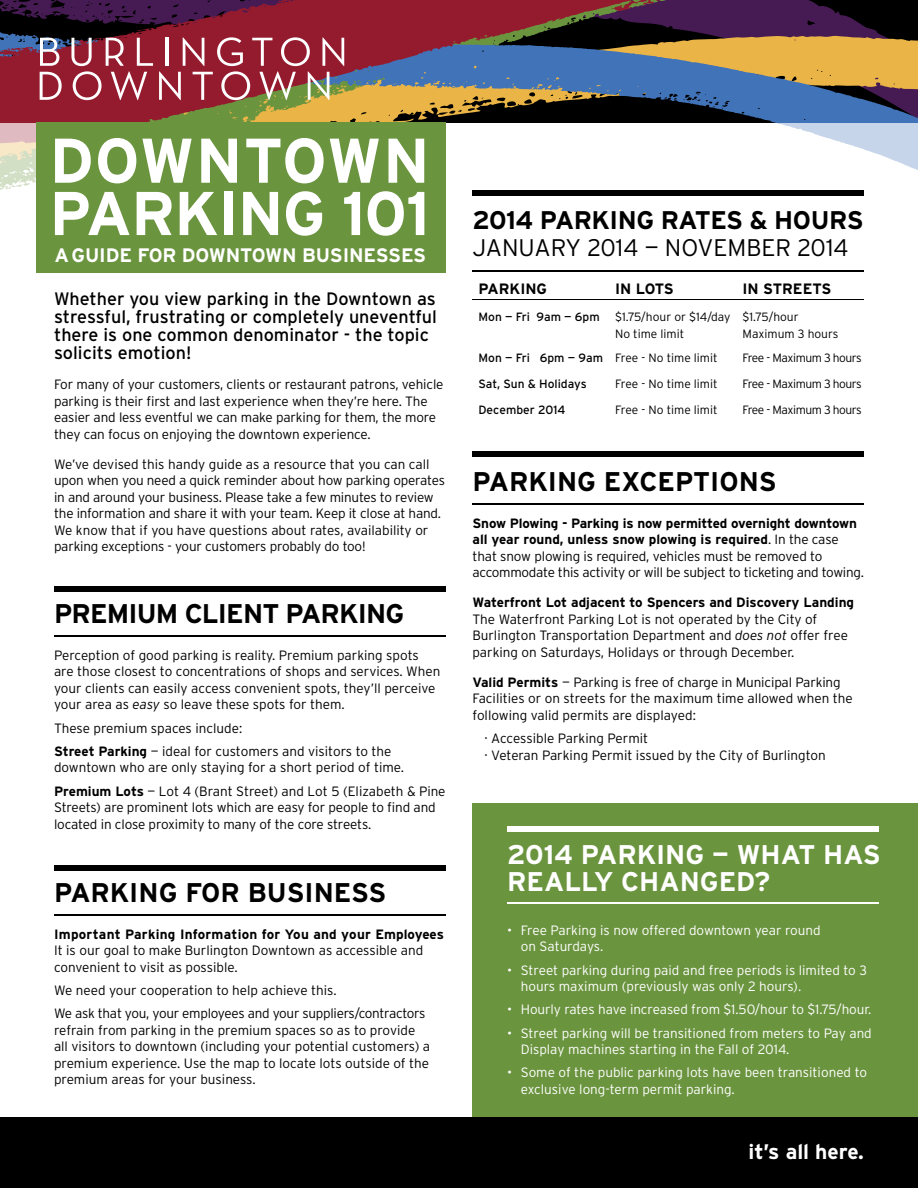
<style>
.page{position:relative;width:918px;height:1188px;background:#fff}
.page>*{position:absolute;margin:0;border:0;box-sizing:border-box;transform-origin:0 0}
.t1{font:700 63px "Interstate";letter-spacing:.015em;color:#fff}
.t2{font:700 61.65px "Interstate";letter-spacing:-.015em;color:#fff}
.t3{font:700 27px "Interstate";letter-spacing:-.01em;color:#000}
.t4{font:700 27px/27px "Interstate";color:#fff}
.t5{font:700 27px "Interstate";letter-spacing:-.03em;color:#000}
.t6{font:700 25.5px "Interstate";letter-spacing:-.015em;color:#000}
.t7{font:300 24px "Interstate";color:#000}
.t8{font:700 21px "Interstate";color:#fff}
.t9{font:700 19.5px "Interstate";letter-spacing:-.01em;color:#fff}
.t10{font:18px/18px "Interstate";color:#000}
.t11{font:700 15px "Interstate";color:#000}
.t12{font:300 13.5px/16.5px "Interstate";letter-spacing:-.01em;color:#000}
.t13{font:300 13.5px/16.5px "Interstate";color:#fff}
.t14{font:700 13.5px "Interstate";color:#000}
.t15{font:700 13.5px "Interstate";letter-spacing:.02em;color:#000}
.t16{font:300 12px/16.5px "Interstate";color:#000}
.t17{font:300 12px "Interstate";letter-spacing:-.04em;color:#000}
.t18{font:12px "Interstate";color:#000}
.s1{font-style:italic}
.s2{font-weight:700}
.s3{font-weight:400}
</style>
<div class="page">
<svg style="left:0;top:0;width:918px;height:122px;background:#6b494e"></svg>
<svg style="left:40px;top:38px;width:19px;height:28px"></svg>
<svg style="left:40px;top:72px;width:22px;height:28px"></svg>
<svg style="left:71px;top:38px;width:82px;height:62px;background:#a74858"></svg>
<svg style="left:159px;top:37px;width:185px;height:63px;background:#a55158"></svg>
<svg style="left:0;top:151px;width:918px;height:39px"></svg>
<svg style="left:0;top:122px;width:918px;height:29px"></svg>
<div style="left:36px;top:122px;width:410px;height:124px;background:#6b943f"></div>
<div style="left:36px;top:244px;width:410px;height:28px;background:#6b943f"></div>
<hr style="left:472px;top:299px;width:392px;height:1px;background:#000">
<hr style="left:472px;top:271px;width:392px;height:1px;background:#000">
<div style="left:472px;top:190px;width:392px;height:6px;background:#000"></div>
<div style="left:472px;top:804px;width:446px;height:314px;background:#6b943f"></div>
<div style="left:507px;top:826px;width:372px;height:6px;background:#fff"></div>
<hr style="left:507px;top:903px;width:372px;height:1px;background:#fff">
<div style="left:0;top:1118px;width:918px;height:70px;background:#000"></div>
<hr style="left:472px;top:504px;width:392px;height:1px;background:#000">
<div style="left:472px;top:451px;width:392px;height:6px;background:#000"></div>
<div style="left:54px;top:865px;width:392px;height:6px;background:#000"></div>
<hr style="left:54px;top:914px;width:392px;height:1px;background:#000">
<div style="left:54px;top:586px;width:392px;height:6px;background:#000"></div>
<hr style="left:54px;top:635px;width:392px;height:1px;background:#000">
<h1 class="t1" style="left:49px;top:125px;width:382px">DOWNTOWN</h1>
<h2 class="t2" style="left:49px;top:179px;width:382px">PARKING 101</h2>
<h3 class="t9" style="left:54px;top:244px;width:373px">A GUIDE FOR DOWNTOWN BUSINESSES</h3>
<h3 class="t10" style="left:54px;top:290px;width:384px">Whether you view parking in the Downtown as stressful, frustrating or completely uneventful there is one common denominator - the topic solicits emotion!</h3>
<p class="t12" style="left:54px;top:376px;width:391px">For many of your customers, clients or restaurant patrons, vehicle parking is their first and last experience when they’re here. The easier and less eventful we can make parking for them, the more they can focus on enjoying the downtown experience.</p>
<p class="t12" style="left:54px;top:456px;width:392px">We’ve devised this handy guide as a resource that you can call upon when you need a quick reminder about how parking operates in and around your business. Please take a few minutes to review the information and share it with your team. Keep it close at hand.<br>We know that if you have questions about rates, availability or parking exceptions - your customers probably do too!</p>
<h3 class="t5" style="left:54px;top:599px;width:352px">PREMIUM CLIENT PARKING</h3>
<p class="t12" style="left:54px;top:647px;width:388px">Perception of good parking is reality. Premium parking spots are those closest to concentrations of shops and services. When your clients can easily access convenient spots, they’ll perceive your area as <span class="s1">easy</span> so leave these spots for them.</p>
<p class="t12" style="left:54px;top:716px;width:339px;line-height:23.2px">These premium spaces include:<br><span class="s2">Street Parking</span> — ideal for customers and visitors to the</p>
<p class="t12" style="left:54px;top:756px;width:393px;line-height:23.2px">downtown who are only staying for a short period of time.<br><span class="s2">Premium Lots</span> — Lot 4 (Brant Street) and Lot 5 (Elizabeth &amp; Pine</p>
<p class="t12" style="left:54px;top:799px;width:383px">Streets) are prominent lots which are easy for people to find and located in close proximity to many of the core streets.</p>
<h3 class="t3" style="left:54px;top:878px;width:334px">PARKING FOR BUSINESS</h3>
<p class="t15" style="left:54px;top:927px;width:392px">Important Parking Information for You and your Employees</p>
<p class="t12" style="left:54px;top:942px;width:371px">It is our goal to make Burlington Downtown as accessible and convenient to visit as possible.</p>
<p class="t12" style="left:54px;top:979px;width:373px;line-height:23.2px">We need your cooperation to help achieve this.<br>We ask that you, your employees and your suppliers/contractors</p>
<p class="t12" style="left:54px;top:1022px;width:378px">refrain from parking in the premium spaces so as to provide all visitors to downtown (including your potential customers) a premium experience. Use the map to locate lots outside of the premium areas for your business.</p>
<h3 class="t6" style="left:472px;top:206px;width:393px">2014 PARKING RATES &amp; HOURS</h3>
<h3 class="t7" style="left:472px;top:235px;width:378px">JANUARY 2014 — NOVEMBER 2014</h3>
<p class="t11" style="left:478px;top:280px;width:70px">PARKING</p>
<p class="t11" style="left:615px;top:280px;width:60px">IN LOTS</p>
<p class="t11" style="left:743px;top:280px;width:90px">IN STREETS</p>
<p class="t18" style="left:478px;top:310px;width:123px">Mon — Fri 9am — 6pm</p>
<p class="t16" style="left:615px;top:309px;width:117px">$1.75/hour or $14/day<br>No time limit</p>
<p class="t16" style="left:743px;top:309px;width:97px">$1.75/hour<br>Maximum 3 hours</p>
<p class="t16" style="left:478px;top:349px;width:241px"><span class="s3">Mon — Fri 6pm — 9am</span> Free - No time limit</p>
<p class="t17" style="left:743px;top:351px;width:121px">Free - Maximum 3 hours</p>
<p class="t18" style="left:479px;top:377px;width:110px">Sat, Sun &amp; Holidays</p>
<p class="t16" style="left:615px;top:375px;width:104px">Free - No time limit</p>
<p class="t17" style="left:743px;top:377px;width:121px">Free - Maximum 3 hours</p>
<p class="t18" style="left:479px;top:403px;width:89px">December 2014</p>
<p class="t16" style="left:615px;top:401px;width:104px">Free - No time limit</p>
<p class="t17" style="left:743px;top:403px;width:121px">Free - Maximum 3 hours</p>
<h3 class="t3" style="left:472px;top:467px;width:306px">PARKING EXCEPTIONS</h3>
<p class="t12" style="left:472px;top:515px;width:393px"><span class="s2">Snow Plowing - Parking is now permitted overnight downtown all year round, unless snow plowing is required</span>. In the case that snow plowing is required, vehicles must be removed to accommodate this activity or will be subject to ticketing and towing.</p>
<p class="t14" style="left:472px;top:595px;width:383px">Waterfront Lot adjacent to Spencers and Discovery Landing</p>
<p class="t12" style="left:472px;top:611px;width:377px">The Waterfront Parking Lot is not operated by the City of<br>Burlington Transportation Department and <span class="s1">does not</span> offer free parking on Saturdays, Holidays or through December.</p>
<p class="t12" style="left:472px;top:674px;width:382px"><span class="s2">Valid Permits</span> — Parking is free of charge in Municipal Parking<br>Facilities or on streets for the maximum time allowed when the following valid permits are displayed:</p>
<p class="t12" style="left:485px;top:730px;width:343px">· Accessible Parking Permit<br>· Veteran Parking Permit issued by the City of Burlington</p>
<h3 class="t4" style="left:507px;top:841px;width:375px">2014 PARKING — WHAT HAS<br>REALLY CHANGED?</h3>
<p class="t13" style="left:521px;top:922px;width:301px;text-indent:-14px">• Free Parking is now offered downtown year round on Saturdays.</p>
<p class="t13" style="left:521px;top:961px;width:348px;text-indent:-14px">• Street parking during paid and free periods is limited to 3 hours maximum (previously was only 2 hours).</p>
<p class="t13" style="left:507px;top:1001px;width:366px">• Hourly rates have increased from $1.50/hour to $1.75/hour.</p>
<p class="t13" style="left:521px;top:1024px;width:353px;text-indent:-14px">• Street parking will be transitioned from meters to Pay and<br>Display machines starting in the Fall of 2014.</p>
<p class="t13" style="left:521px;top:1064px;width:348px;text-indent:-14px">• Some of the public parking lots have been transitioned to exclusive long-term permit parking.</p>
<h3 class="t8" style="left:749px;top:1140px;width:117px">it’s all here.</h3>
</div>
